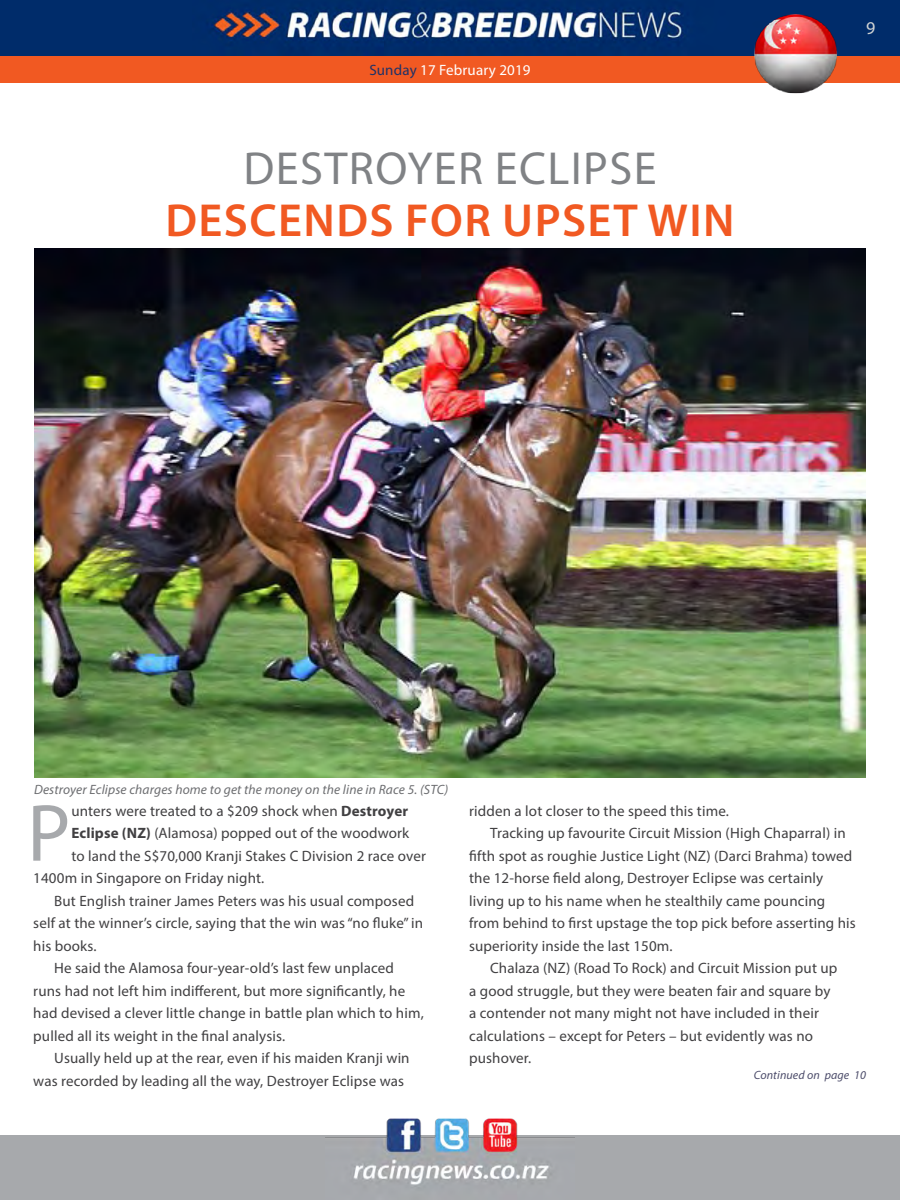
<style>
.page{position:relative;width:900px;height:1200px;background:#fff}
.page>*{position:absolute;margin:0;border:0;box-sizing:border-box;transform-origin:0 0}
.t1{font:81.75px "Myriad Pro";color:#a7a9ac}
.t2{font:600 46.5px "Myriad Pro";letter-spacing:.03em;color:#f15922}
.t3{font:46.5px "Myriad Pro";letter-spacing:.03em;color:#808285}
.t4{font:18px "Myriad Pro";color:#d1d4d4}
.t5{font:15px "Myriad Pro";letter-spacing:.01em;color:#414042}
.t6{font:15px "Myriad Pro";letter-spacing:.01em;color:#fff}
.t7{font:italic 13.5px "Myriad Pro";letter-spacing:.01em;color:#6d6e71}
.t8{font:italic 12px "Myriad Pro";letter-spacing:.01em;color:#4d4d6b}
.s1{color:#203267}
.s2{font-weight:700}
</style>
<div class="page">
<div style="left:0;top:1136px;width:900px;height:64px;background:#a7a9ac"></div>
<img style="left:325px;top:1118px;width:250px;height:67px">
<div style="left:0;top:56px;width:900px;height:27px;background:#f15922"></div>
<img style="left:0;top:0;width:900px;height:56px">
<img style="left:34px;top:248px;width:832px;height:529px">
<img style="left:752px;top:12px;width:88px;height:82px">
<p class="t6" style="left:369px;top:61px;width:163px"><span class="s1">Sunday</span> 17 February 2019</p>
<h2 class="t3" style="left:243px;top:140px;width:415px">Destroyer Eclipse</h2>
<h2 class="t2" style="left:165px;top:191px;width:571px">DESCENDS FOR UPSET WIN</h2>
<p class="t4" style="left:866px;top:17px;width:11px">9</p>
<p class="t7" style="left:34px;top:781px;width:416px">Destroyer Eclipse charges home to get the money on the line in Race 5. (STC)</p>
<h1 class="t1" style="left:27px;top:783px;width:35px">P</h1>
<p class="t5" style="left:71px;top:801px;width:338px">unters were treated to a $209 shock when <span class="s2">Destroyer</span></p>
<p class="t5" style="left:469px;top:801px;width:261px">ridden a lot closer to the speed this time.</p>
<p class="t5" style="left:490px;top:824px;width:357px">Tracking up favourite Circuit Mission (High Chaparral) in</p>
<p class="t5" style="left:469px;top:846px;width:385px">fifth spot as roughie Justice Light (NZ) (Darci Brahma) towed</p>
<p class="t5" style="left:469px;top:869px;width:356px">the 12-horse field along, Destroyer Eclipse was certainly</p>
<p class="t5" style="left:469px;top:891px;width:358px">living up to his name when he stealthily came pouncing</p>
<p class="t5" style="left:469px;top:914px;width:388px">from behind to first upstage the top pick before asserting his</p>
<p class="t5" style="left:469px;top:936px;width:205px">superiority inside the last 150m.</p>
<p class="t5" style="left:490px;top:959px;width:349px">Chalaza (NZ) (Road To Rock) and Circuit Mission put up</p>
<p class="t5" style="left:469px;top:981px;width:363px">a good struggle, but they were beaten fair and square by</p>
<p class="t5" style="left:469px;top:1004px;width:351px">a contender not many might not have included in their</p>
<p class="t5" style="left:469px;top:1026px;width:345px">calculations – except for Peters – but evidently was no</p>
<p class="t5" style="left:469px;top:1049px;width:64px">pushover.</p>
<p class="t5" style="left:71px;top:824px;width:339px"><span class="s2">Eclipse (NZ)</span> (Alamosa) popped out of the woodwork</p>
<p class="t5" style="left:71px;top:846px;width:356px">to land the S$70,000 Kranji Stakes C Division 2 race over</p>
<p class="t5" style="left:33px;top:869px;width:233px">1400m in Singapore on Friday night.</p>
<p class="t5" style="left:54px;top:891px;width:361px">But English trainer James Peters was his usual composed</p>
<p class="t5" style="left:33px;top:914px;width:391px">self at the winner’s circle, saying that the win was “no fluke” in</p>
<p class="t5" style="left:33px;top:936px;width:65px">his books.</p>
<p class="t5" style="left:54px;top:959px;width:341px">He said the Alamosa four-year-old’s last few unplaced</p>
<p class="t5" style="left:33px;top:981px;width:373px">runs had not left him indifferent, but more significantly, he</p>
<p class="t5" style="left:33px;top:1004px;width:392px">had devised a clever little change in battle plan which to him,</p>
<p class="t5" style="left:33px;top:1026px;width:253px">pulled all its weight in the final analysis.</p>
<p class="t5" style="left:54px;top:1049px;width:357px">Usually held up at the rear, even if his maiden Kranji win</p>
<p class="t5" style="left:33px;top:1071px;width:372px">was recorded by leading all the way, Destroyer Eclipse was</p>
<p class="t8" style="left:754px;top:1067px;width:114px">Continued on page 10</p>
</div>
